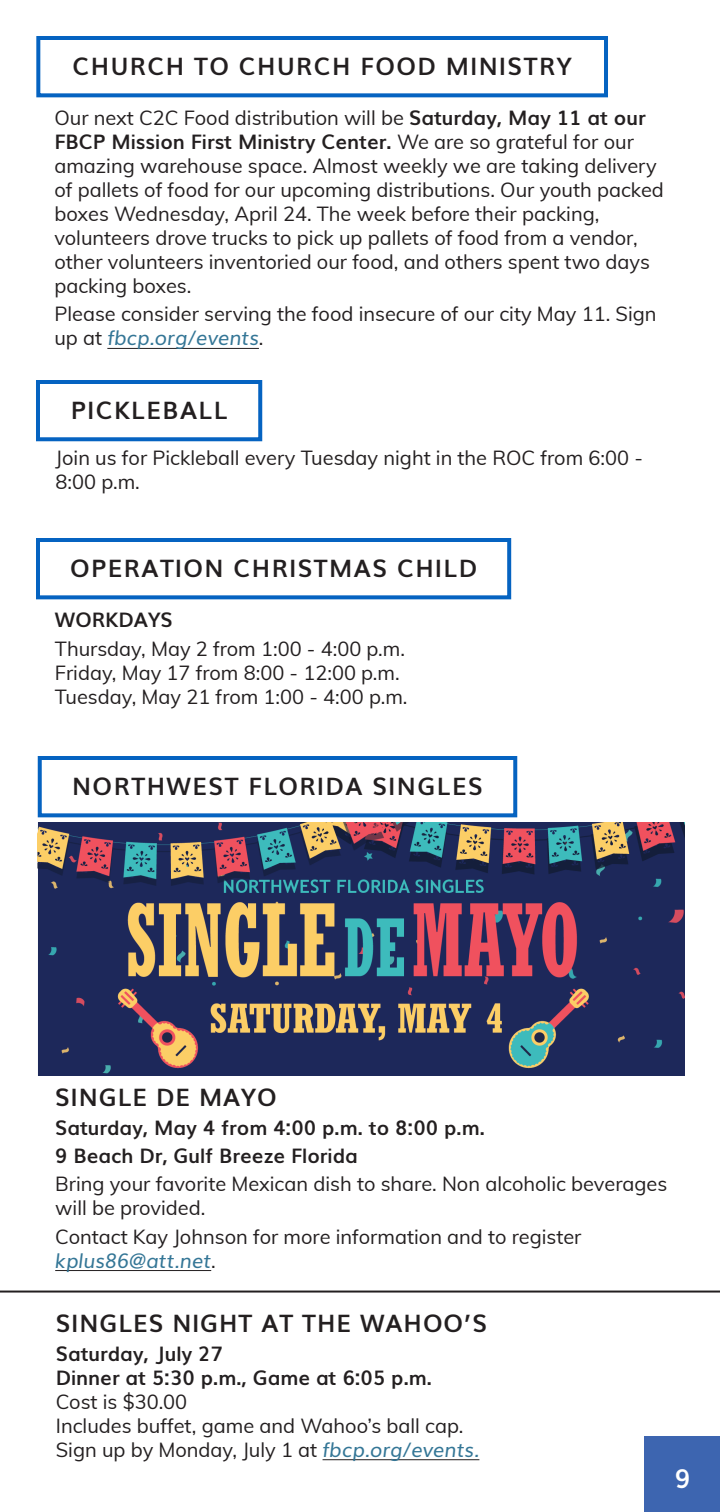
<style>
.page{position:relative;width:720px;height:1512px;background:#fff}
.page>*{position:absolute;margin:0;border:0;box-sizing:border-box;transform-origin:0 0}
.t1{font:700 25.6px "Muli";color:#fff}
.Paragraph_Text{font:700 24px "Muli";letter-spacing:.06em;color:#231f20}
.Paragraph_Text-2{font:700 24px "Muli";letter-spacing:.04em;color:#231f20}
.Bold_Event_Information{font:20px/24px "Muli";color:#231f20}
.Bold_Event_Information-2{font:700 20px "Muli";color:#231f20}
.s1{font-weight:700}
.s2{font-style:italic;color:#347696}
</style>
<div class="page">
<div style="left:645px;top:1437px;width:75px;height:75px;background:#3d65b0"></div>
<div style="left:38px;top:756px;width:479px;height:61px;border:4px solid #0563c1"></div>
<hr style="left:55px;top:1270px;width:156px;height:1px;background:#231f20">
<img style="left:38px;top:822px;width:647px;height:254px">
<hr style="left:323px;top:1459px;width:156px;height:1px;background:#231f20">
<hr style="left:0;top:1291px;width:720px;height:2px;background:#231f20">
<div style="left:36px;top:538px;width:475px;height:61px;border:4px solid #0563c1"></div>
<div style="left:36px;top:380px;width:226px;height:61px;border:4px solid #0563c1"></div>
<div style="left:36px;top:36px;width:572px;height:61px;border:4px solid #0563c1"></div>
<hr style="left:107px;top:348px;width:152px;height:1px;background:#231f20">
<p class="Paragraph_Text" style="left:73px;top:47px;width:501px">CHURCH TO CHURCH FOOD MINISTRY</p>
<p class="Bold_Event_Information" style="left:54px;top:105px;width:611px">Our next C2C Food distribution will be <span class="s1">Saturday, May 11 at our FBCP Mission First Ministry Center.</span> We are so grateful for our amazing warehouse space. Almost weekly we are taking delivery of pallets of food for our upcoming distributions. Our youth packed boxes Wednesday, April 24. The week before their packing, volunteers drove trucks to pick up pallets of food from a vendor, other volunteers inventoried our food, and others spent two days packing boxes.</p>
<p class="Bold_Event_Information" style="left:54px;top:301px;width:604px">Please consider serving the food insecure of our city May 11. Sign up at <span class="s2">fbcp.org/events</span>.</p>
<p class="Paragraph_Text" style="left:71px;top:391px;width:158px">PICKLEBALL</p>
<p class="Bold_Event_Information" style="left:56px;top:445px;width:589px">Join us for Pickleball every Tuesday night in the ROC from 6:00 -<br>8:00 p.m.</p>
<p class="Paragraph_Text" style="left:70px;top:549px;width:409px">OPERATION CHRISTMAS CHILD</p>
<p class="Bold_Event_Information-2" style="left:55px;top:604px;width:119px">WORKDAYS</p>
<p class="Bold_Event_Information" style="left:55px;top:635px;width:352px">Thursday, May 2 from 1:00 - 4:00 p.m.</p>
<p class="Bold_Event_Information" style="left:55px;top:659px;width:346px">Friday, May 17 from 8:00 - 12:00 p.m.</p>
<p class="Bold_Event_Information" style="left:55px;top:683px;width:354px">Tuesday, May 21 from 1:00 - 4:00 p.m.</p>
<p class="Paragraph_Text" style="left:72px;top:767px;width:412px">NORTHWEST FLORIDA SINGLES</p>
<p class="Paragraph_Text-2" style="left:55px;top:1078px;width:223px">SINGLE DE MAYO</p>
<p class="Bold_Event_Information-2" style="left:55px;top:1111px;width:431px">Saturday, May 4 from 4:00 p.m. to 8:00 p.m.</p>
<p class="Bold_Event_Information-2" style="left:55px;top:1140px;width:304px">9 Beach Dr, Gulf Breeze Florida</p>
<p class="Bold_Event_Information" style="left:55px;top:1171px;width:614px">Bring your favorite Mexican dish to share. Non alcoholic beverages will be provided.</p>
<p class="Bold_Event_Information" style="left:55px;top:1223px;width:528px">Contact Kay Johnson for more information and to register <span class="s2">kplus86@att.net</span>.</p>
<p class="Paragraph_Text-2" style="left:56px;top:1304px;width:433px">SINGLES NIGHT AT THE WAHOO’S</p>
<p class="Bold_Event_Information-2" style="left:56px;top:1337px;width:169px">Saturday, July 27</p>
<p class="Bold_Event_Information-2" style="left:56px;top:1361px;width:378px">Dinner at 5:30 p.m., Game at 6:05 p.m.</p>
<p class="Bold_Event_Information" style="left:56px;top:1389px;width:133px">Cost is $30.00</p>
<p class="Bold_Event_Information" style="left:56px;top:1413px;width:409px">Includes buffet, game and Wahoo’s ball cap.</p>
<p class="Bold_Event_Information" style="left:56px;top:1437px;width:425px">Sign up by Monday, July 1 at <span class="s2">fbcp.org/events.</span></p>
<p class="t1" style="left:675px;top:1459px;width:17px">9</p>
</div>
